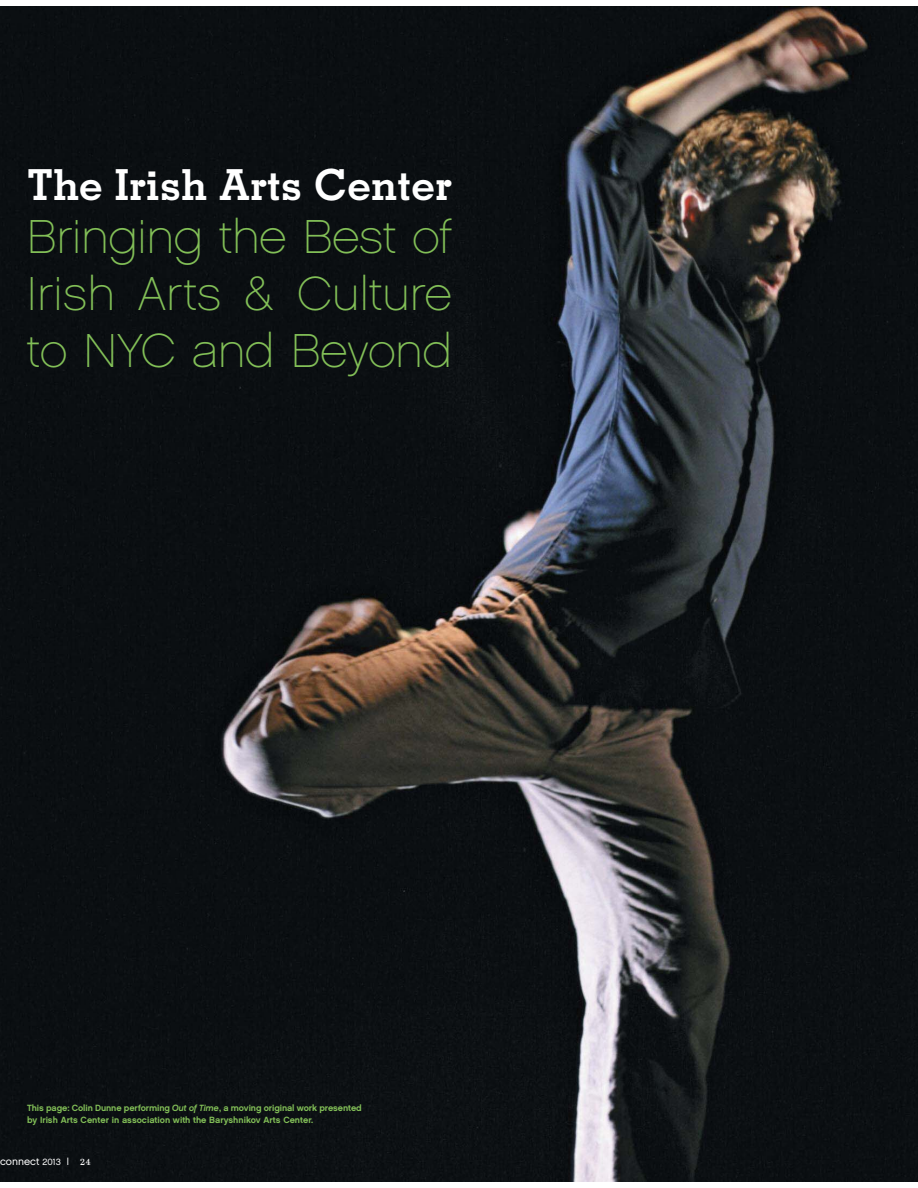
<style>
.page{position:relative;width:918px;height:1188px;background:#fff}
.page>*{position:absolute;margin:0;border:0;box-sizing:border-box;transform-origin:0 0}
.t1{font:47.55px/57px "Chalet Paris Nineteen Sixty";color:#82bf57;text-align:justify}
.t2{font:700 42.75px "Memphis";color:#fff}
.t3{font:10.5px "Chalet London Nineteen Sixty";color:#fff}
.t4{font:9px/12px "Chalet New York Nineteen Sixty";letter-spacing:-.01em;color:#82bf57}
.s1{font-family:"Chalet Oblique New York"}
.s2{font-size:9px}
.s3{font-size:9.9px}
.s4{font-family:"Filosofia Small Caps";font-size:15px}
</style>
<div class="page">
<img style="left:0;top:7px;width:918px;height:1174px">
<h2 class="t2" style="left:27px;top:169px;width:426px">The Irish Arts Center</h2>
<h1 class="t1" style="left:27px;top:213px;width:426px">Bringing the Best of Irish Arts &amp; Culture to NYC and Beyond</h1>
<p class="t4" style="left:27px;top:1103px;width:336px">This page: Colin Dunne performing <span class="s1">Out of Time</span>, a moving original work presented by Irish Arts Center in association with the Baryshnikov Arts Center.</p>
<p class="t3" style="left:0;top:1155px;width:93px">connect <span class="s2">2013</span> <span class="s3">|</span> <span class="s4">24</span></p>
</div>
